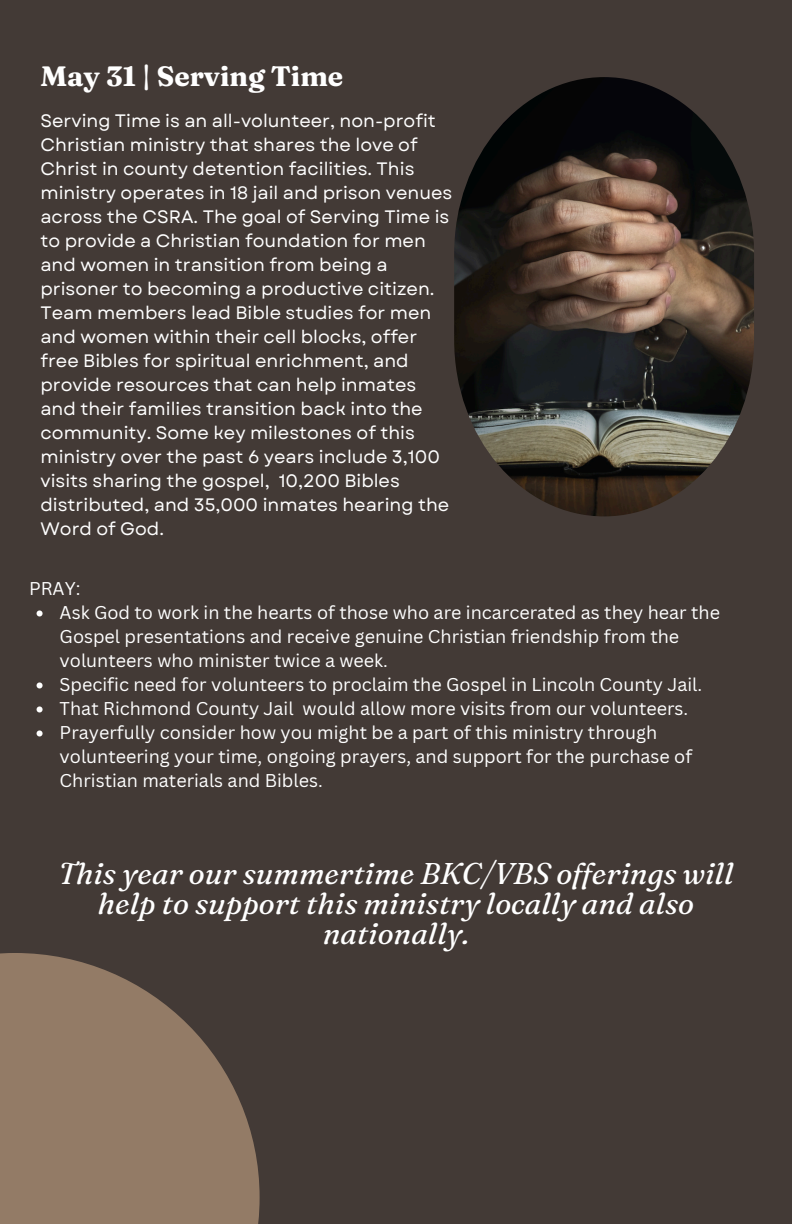
<style>
.page{position:relative;width:792px;height:1224px;background:#433a36}
.page>*{position:absolute;margin:0;border:0;box-sizing:border-box;transform-origin:0 0}
.t1{font:italic 30px/30px "Fraunces 9 pt";color:#fff;text-align:center}
.t2{font:700 28px "Fraunces 9 pt";color:#fff}
.t3{font:18px/24px "Garet";color:#fff}
.t4{font:18px/24px "Canva Sans";color:#fff}
</style>
<div class="page">
<img style="left:454px;top:77px;width:300px;height:439px">
<svg style="left:0;top:953px;width:260px;height:271px;fill:#937b66"></svg>
<svg style="left:37px;top:610px;width:6px;height:6px"></svg>
<svg style="left:37px;top:682px;width:6px;height:6px"></svg>
<svg style="left:37px;top:706px;width:6px;height:6px"></svg>
<svg style="left:37px;top:730px;width:6px;height:6px"></svg>
<p class="t2" style="left:41px;top:59px;width:304px">May 31 | Serving Time</p>
<h1 class="t3" style="left:41px;top:108px;width:413px">Serving Time is an all-volunteer, non-profit Christian ministry that shares the love of Christ in county detention facilities. This ministry operates in 18 jail and prison venues across the CSRA. The goal of Serving Time is to provide a Christian foundation for men and women in transition from being a prisoner to becoming a productive citizen.<br>Team members lead Bible studies for men and women within their cell blocks, offer free Bibles for spiritual enrichment, and provide resources that can help inmates and their families transition back into the community. Some key milestones of this ministry over the past 6 years include 3,100 visits sharing the gospel, 10,200 Bibles distributed, and 35,000 inmates hearing the Word of God.</h1>
<h3 class="t4" style="left:29px;top:577px;width:53px">PRAY:</h3>
<p class="t4" style="left:60px;top:601px;width:662px">Ask God to work in the hearts of those who are incarcerated as they hear the<br>Gospel presentations and receive genuine Christian friendship from the volunteers who minister twice a week.</p>
<p class="t4" style="left:60px;top:673px;width:644px">Specific need for volunteers to proclaim the Gospel in Lincoln County Jail.</p>
<p class="t4" style="left:60px;top:697px;width:630px">That Richmond County Jail would allow more visits from our volunteers.</p>
<p class="t4" style="left:60px;top:721px;width:634px">Prayerfully consider how you might be a part of this ministry through volunteering your time, ongoing prayers, and support for the purchase of<br>Christian materials and Bibles.</p>
<h2 class="t1" style="left:58px;top:858px;width:676px">This year our summertime BKC/VBS offerings will help to support this ministry locally and also nationally.</h2>
</div>
